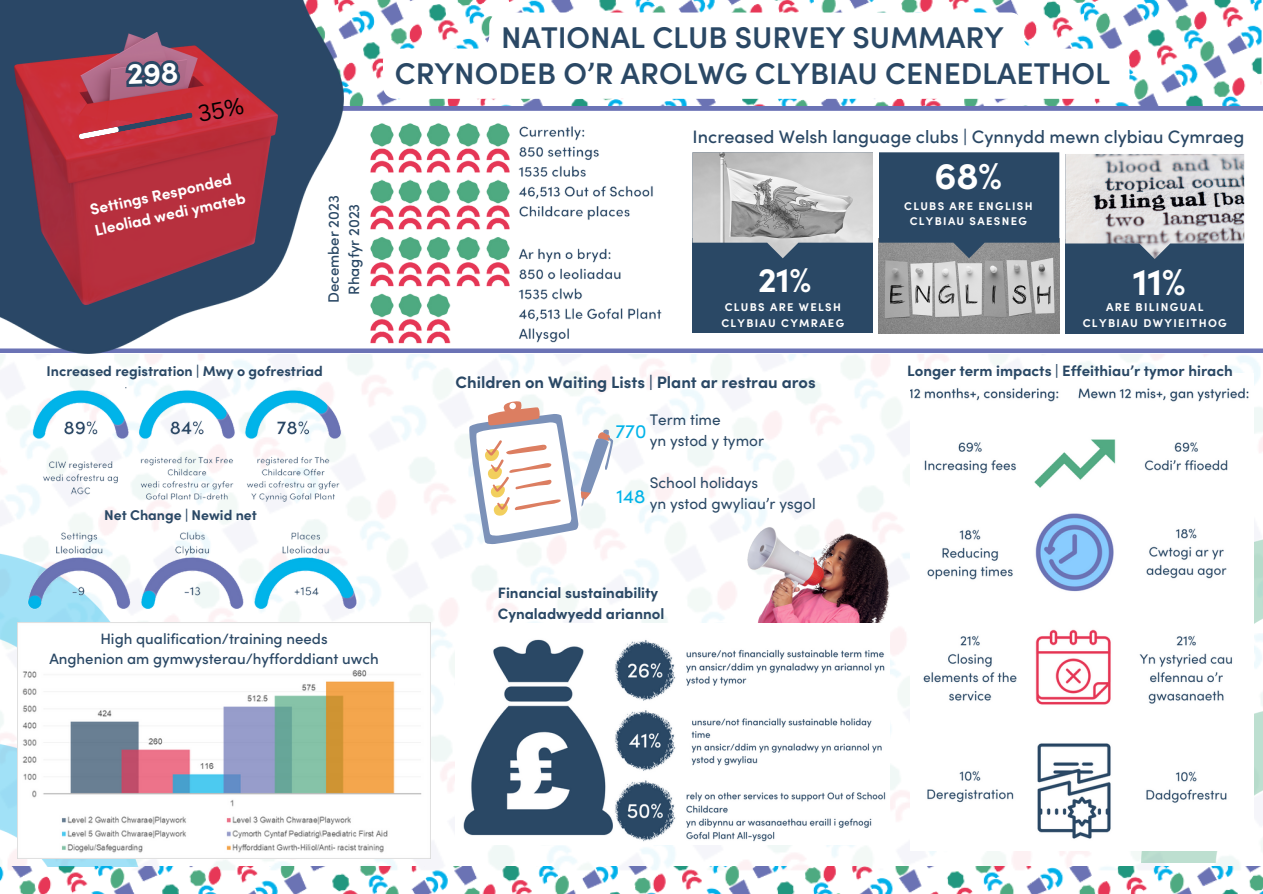
<style>
.page{position:relative;width:1263px;height:894px;background:#fff}
.page>*{position:absolute;margin:0;border:0;box-sizing:border-box;transform-origin:0 0}
.t1{font:700 37.5px "Sofia Pro";color:#fff}
.t2{font:700 34.35px "Sofia Pro";color:#fff}
.t3{font:600 30px/36px "Sofia Pro";color:#2a4865;text-align:center}
.t4{font:19.35px "Sofia Pro";color:#00b3e9}
.t5{font:500 18px "Sofia Pro";color:#2a4865}
.t6{font:700 16.5px "Sofia Pro";color:#2a4865}
.t7{font:700 15.6px/21px "Sofia Pro";color:#fff}
.t8{font:15.3px/21.1px "Sofia Pro";color:#2a4865}
.t9{font:500 15px/20.2px "Sofia Pro";color:#2a4865;text-align:center}
.t10{font:700 15px/20.2px "Sofia Pro";color:#2a4865}
.t11{font:700 14.1px "Sofia Pro";color:#2a4865}
.t12{font:700 11.4px/15.6px "Sofia Pro";letter-spacing:.12em;color:#fff;text-align:center}
.t13{font:700 11.25px/15.6px "Sofia Pro";letter-spacing:.12em;color:#fff;text-align:center}
</style>
<div class="page">
<img style="left:1141px;top:538px;width:122px;height:324px">
<img style="left:343px;top:0;width:919px;height:106px">
<svg style="left:343px;top:106px;width:920px;height:247px"></svg>
<img style="left:0;top:866px;width:1263px;height:27px">
<img style="left:0;top:553px;width:146px;height:313px">
<svg style="left:383px;top:13px;width:746px;height:86px"></svg>
<img style="left:0;top:0;width:343px;height:354px">
<img style="left:14px;top:33px;width:264px;height:271px">
<img style="left:338px;top:115px;width:332px;height:229px">
<img style="left:14px;top:388px;width:333px;height:130px">
<div style="left:40px;top:379px;width:17px;height:15px;background:#fff"></div>
<img style="left:18px;top:622px;width:413px;height:236px">
<div style="left:95px;top:629px;width:259px;height:36px;background:#fff"></div>
<img style="left:910px;top:387px;width:343px;height:463px">
<img style="left:725px;top:518px;width:165px;height:105px">
<img style="left:463px;top:639px;width:423px;height:203px">
<div style="left:1065px;top:239px;width:179px;height:94px;background:#2a4865"></div>
<img style="left:1065px;top:154px;width:179px;height:105px">
<img style="left:879px;top:258px;width:180px;height:75px">
<svg style="left:879px;top:152px;width:180px;height:106px;background:#38526b"></svg>
<div style="left:692px;top:238px;width:181px;height:95px;background:#2a4865"></div>
<img style="left:692px;top:152px;width:181px;height:106px">
<svg style="left:466px;top:400px;width:147px;height:144px"></svg>
<img style="left:8px;top:522px;width:355px;height:96px">
<svg style="left:79px;top:55px;width:165px;height:84px;background:#ab4254"></svg>
<p class="t7" style="left:88px;top:199px;width:156px;rotate:-12deg">Settings Responded<br>Lleoliad wedi ymateb</p>
<p class="t9" style="left:323px;top:303px;width:109px;rotate:-90deg">December 2023<br>Rhagfyr 2023</p>
<p class="t11" style="left:46px;top:361px;width:278px">Increased registration | Mwy o gofrestriad</p>
<p class="t11" style="left:104px;top:505px;width:154px">Net Change | Newid net</p>
<h3 class="t3" style="left:395px;top:19px;width:717px">NATIONAL CLUB SURVEY SUMMARY<br>CRYNODEB O’R AROLWG CLYBIAU CENEDLAETHOL</h3>
<p class="t5" style="left:693px;top:124px;width:553px">Increased Welsh language clubs | Cynnydd mewn clybiau Cymraeg</p>
<h1 class="t1" style="left:934px;top:151px;width:69px">68%</h1>
<p class="t13" style="left:904px;top:197px;width:130px">CLUBS ARE ENGLISH<br>CLYBIAU SAESNEG</p>
<h2 class="t2" style="left:758px;top:257px;width:55px">21%</h2>
<p class="t13" style="left:721px;top:299px;width:124px;text-align:left">CLUBS ARE WELSH<br>CLYBIAU CYMRAEG</p>
<p class="t6" style="left:456px;top:371px;width:362px">Children on Waiting Lists | Plant ar restrau aros</p>
<p class="t8" style="left:650px;top:408px;width:116px">Term time<br>yn ystod y tymor</p>
<p class="t8" style="left:650px;top:471px;width:167px">School holidays<br>yn ystod gwyliau’r ysgol</p>
<p class="t4" style="left:615px;top:418px;width:33px">770</p>
<p class="t4" style="left:616px;top:483px;width:31px">148</p>
<h1 class="t1" style="left:1133px;top:256px;width:54px">11%</h1>
<p class="t12" style="left:1083px;top:299px;width:146px">ARE BILINGUAL<br>CLYBIAU DWYIEITHOG</p>
<p class="t10" style="left:907px;top:360px;width:327px">Longer term impacts | Effeithiau’r tymor hirach</p>
<p class="t9" style="left:49px;top:628px;width:331px">High qualification/training needs<br>Anghenion am gymwysterau/hyfforddiant uwch</p>
<p class="t10" style="left:498px;top:582px;width:168px">Financial sustainability<br>Cynaladwyedd ariannol</p>
</div>
